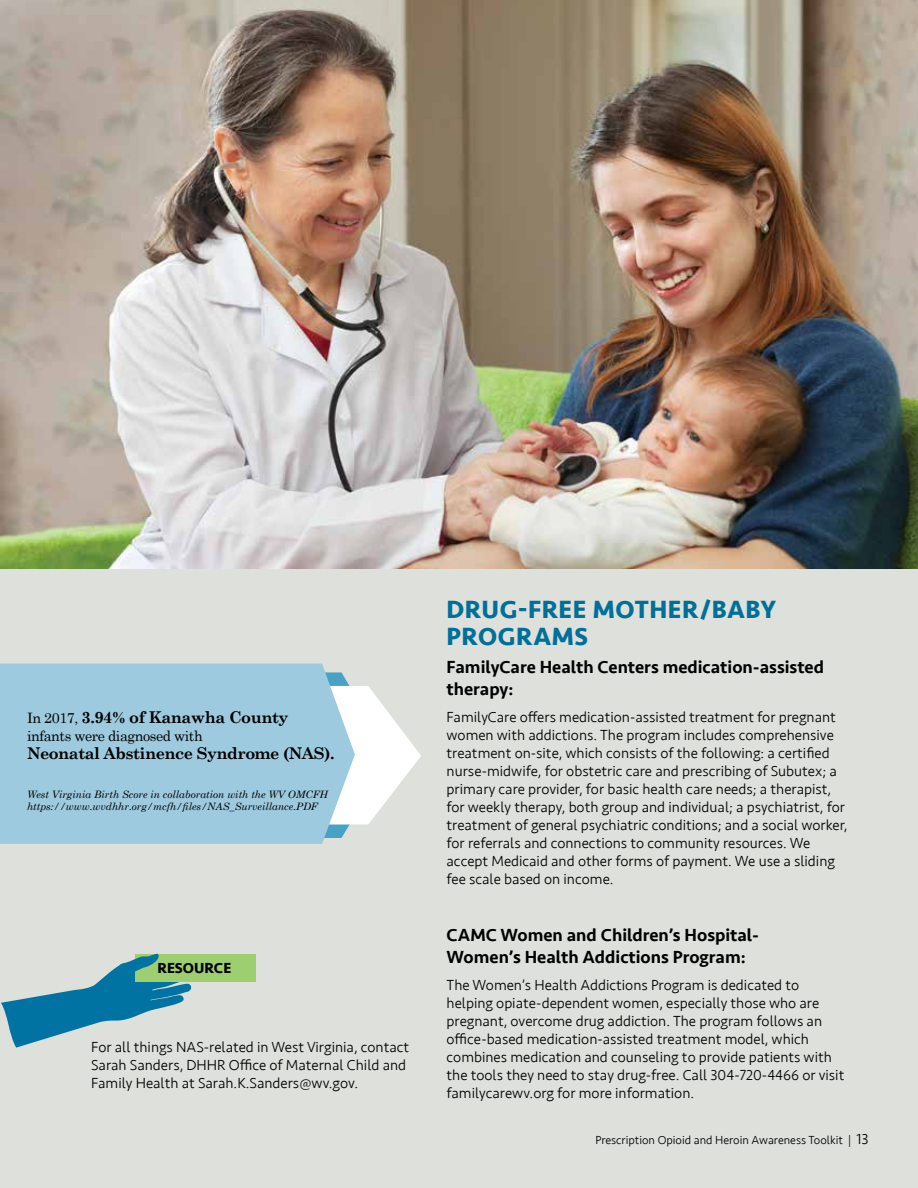
<style>
.page{position:relative;width:918px;height:1188px;background:#fff}
.page>*{position:absolute;margin:0;border:0;box-sizing:border-box;transform-origin:0 0}
.t1{font:700 25.65px/27px "Seravek";letter-spacing:.02em;color:#006f9a}
.t2{font:500 18px/21.6px "Seravek";color:#000}
.t3{font:700 16.2px "Century Schoolbook";letter-spacing:-.03em;color:#000}
.t4{font:300 15px/18px "Seravek";color:#000}
.t5{font:700 15px "Seravek";color:#000}
.t6{font:14.25px "Century Schoolbook";letter-spacing:-.03em;color:#000}
.t7{font:300 12px "Seravek";color:#000}
.t8{font:italic 10.2px/12.3px "Century Schoolbook";color:#000}
.s1{font-weight:400;font-size:14.25px}
.s2{font-size:15px}
</style>
<div class="page">
<div style="left:0;top:235px;width:918px;height:953px;background:#dde0db"></div>
<img style="left:0;top:0;width:918px;height:568px">
<svg style="left:355px;top:686px;width:66px;height:139px;fill:#fff"></svg>
<div style="left:0;top:663px;width:355px;height:181px;background:#9dcadf"></div>
<div style="left:135px;top:955px;width:121px;height:27px;background:#9dce70"></div>
<svg style="left:1px;top:954px;width:193px;height:94px"></svg>
<p class="t3" style="left:27px;top:708px;width:263px"><span class="s1">In 2017,</span> 3.94% of Kanawha County</p>
<p class="t6" style="left:27px;top:727px;width:177px">infants were diagnosed with</p>
<p class="t3" style="left:27px;top:743px;width:309px">Neonatal Abstinence Syndrome (NAS).</p>
<p class="t8" style="left:27px;top:788px;width:303px">West Virginia Birth Score in collaboration with the WV OMCFH https://www.wvdhhr.org/mcfh/files/NAS_Surveillance.PDF</p>
<p class="t5" style="left:157px;top:956px;width:75px">RESOURCE</p>
<p class="t4" style="left:91px;top:1038px;width:320px">For all things NAS-related in West Virginia, contact<br>Sarah Sanders, DHHR Office of Maternal Child and<br>Family Health at Sarah.K.Sanders@wv.gov.</p>
<h1 class="t1" style="left:447px;top:595px;width:331px">DRUG-FREE MOTHER/BABY<br>PROGRAMS</h1>
<p class="t2" style="left:447px;top:656px;width:379px">FamilyCare Health Centers medication-assisted therapy:</p>
<p class="t4" style="left:447px;top:708px;width:403px">FamilyCare offers medication-assisted treatment for pregnant women with addictions. The program includes comprehensive treatment on-site, which consists of the following: a certified nurse-midwife, for obstetric care and prescribing of Subutex; a primary care provider, for basic health care needs; a therapist, for weekly therapy, both group and individual; a psychiatrist, for treatment of general psychiatric conditions; and a social worker, for referrals and connections to community resources. We accept Medicaid and other forms of payment. We use a sliding fee scale based on income.</p>
<p class="t2" style="left:447px;top:925px;width:314px">CAMC Women and Children’s Hospital-<br>Women’s Health Addictions Program:</p>
<p class="t4" style="left:447px;top:976px;width:399px">The Women’s Health Addictions Program is dedicated to helping opiate-dependent women, especially those who are pregnant, overcome drug addiction. The program follows an office-based medication-assisted treatment model, which combines medication and counseling to provide patients with the tools they need to stay drug-free. Call 304-720-4466 or visit familycarewv.org for more information.</p>
<p class="t7" style="left:595px;top:1133px;width:275px">Prescription Opioid and Heroin Awareness Toolkit | <span class="s2">13</span></p>
</div>
